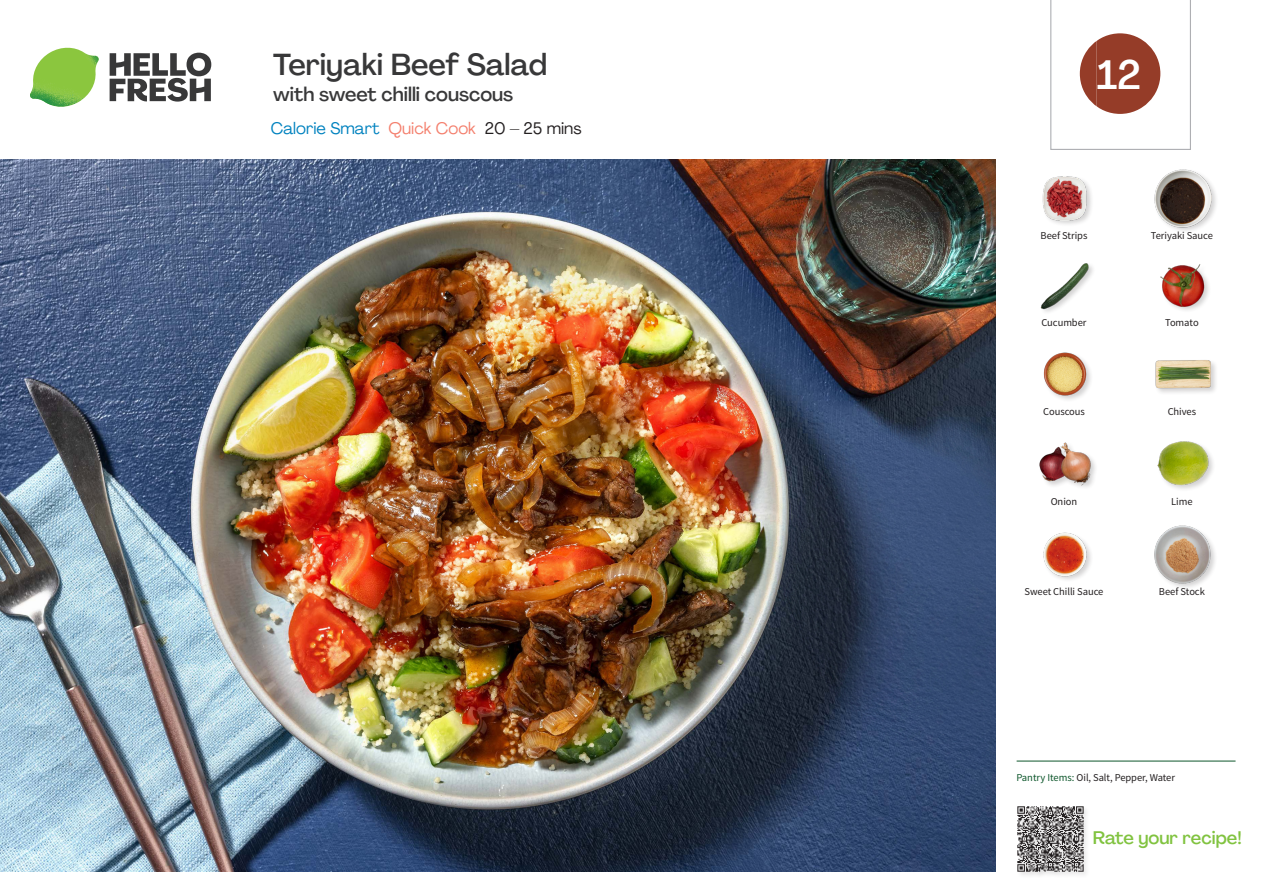
<style>
.page{position:relative;width:1263px;height:893px;background:#fff}
.page>*{position:absolute;margin:0;border:0;box-sizing:border-box;transform-origin:0 0}
._24_Recipe_Nr_Bag{font:500 40.5px "Agrandir";color:#fff}
._15_Titel_UK{font:500 30px "Agrandir";color:#383839}
._15_Titel_UK-2{font:500 19.5px "Agrandir";color:#383839}
.t1{font:500 18px "Agrandir";color:#81c340}
._02_Box_Type{font:16.5px "Agrandir";color:#0082bf}
._18_FRONT_ingredients_UK{font:10.5px "Source Sans Pro";letter-spacing:-.005em;color:#231f20}
.t2{font:10.5px "Source Sans Variable";letter-spacing:-.005em;color:#231f20}
.s1{color:#f4806e}
.s2{color:#231f20}
.s3{font-family:"Source Sans Pro";color:#0e572c}
</style>
<div class="page">
<svg style="left:110px;top:53px;width:101px;height:49px"></svg>
<img style="left:30px;top:48px;width:69px;height:59px">
<img style="left:0;top:159px;width:995px;height:713px">
<hr style="left:1016px;top:761px;width:219px;height:1px;background:#0e572c">
<div style="left:1016px;top:805px;width:74px;height:74px;background:#fafafa"></div>
<img style="left:1017px;top:806px;width:69px;height:69px">
<div style="left:1154px;top:169px;width:65px;height:65px;background:#231f20;opacity:.2"></div>
<img style="left:1154px;top:170px;width:58px;height:57px">
<img style="left:1042px;top:176px;width:49px;height:48px">
<img style="left:1160px;top:264px;width:49px;height:46px">
<img style="left:1040px;top:263px;width:53px;height:49px">
<div style="left:1155px;top:359px;width:63px;height:37px;background:#231f20;opacity:.2"></div>
<img style="left:1155px;top:359px;width:57px;height:37px">
<img style="left:1043px;top:352px;width:48px;height:48px">
<img style="left:1157px;top:441px;width:55px;height:48px">
<div style="left:1038px;top:441px;width:60px;height:51px;background:#231f20;opacity:.2"></div>
<img style="left:1038px;top:441px;width:56px;height:51px">
<div style="left:1154px;top:525px;width:64px;height:65px;background:#231f20;opacity:.2"></div>
<img style="left:1154px;top:526px;width:58px;height:57px">
<img style="left:1043px;top:532px;width:48px;height:48px">
<svg style="left:1050px;top:0;width:141px;height:150px"></svg>
<p class="_15_Titel_UK" style="left:273px;top:46px;width:275px">Teriyaki Beef Salad</p>
<p class="_15_Titel_UK-2" style="left:273px;top:82px;width:241px">with sweet chilli couscous</p>
<p class="_02_Box_Type" style="left:271px;top:118px;width:312px">Calorie Smart <span class="s1">Quick Cook</span> <span class="s2">20 – 25 mins</span></p>
<p class="_24_Recipe_Nr_Bag" style="left:1097px;top:50px;width:46px">12</p>
<p class="_18_FRONT_ingredients_UK" style="left:1040px;top:229px;width:48px">Beef Strips</p>
<p class="_18_FRONT_ingredients_UK" style="left:1151px;top:229px;width:64px">Teriyaki Sauce</p>
<p class="_18_FRONT_ingredients_UK" style="left:1041px;top:316px;width:47px">Cucumber</p>
<p class="_18_FRONT_ingredients_UK" style="left:1165px;top:316px;width:35px">Tomato</p>
<p class="_18_FRONT_ingredients_UK" style="left:1043px;top:405px;width:43px">Couscous</p>
<p class="_18_FRONT_ingredients_UK" style="left:1168px;top:405px;width:30px">Chives</p>
<p class="_18_FRONT_ingredients_UK" style="left:1051px;top:495px;width:28px">Onion</p>
<p class="_18_FRONT_ingredients_UK" style="left:1171px;top:495px;width:23px">Lime</p>
<p class="_18_FRONT_ingredients_UK" style="left:1024px;top:585px;width:80px">Sweet Chilli Sauce</p>
<p class="_18_FRONT_ingredients_UK" style="left:1159px;top:585px;width:47px">Beef Stock</p>
<p class="t2" style="left:1016px;top:771px;width:160px"><span class="s3">Pantry Items:</span> Oil, Salt, Pepper, Water</p>
<h3 class="t1" style="left:1093px;top:827px;width:150px">Rate your recipe!</h3>
</div>
